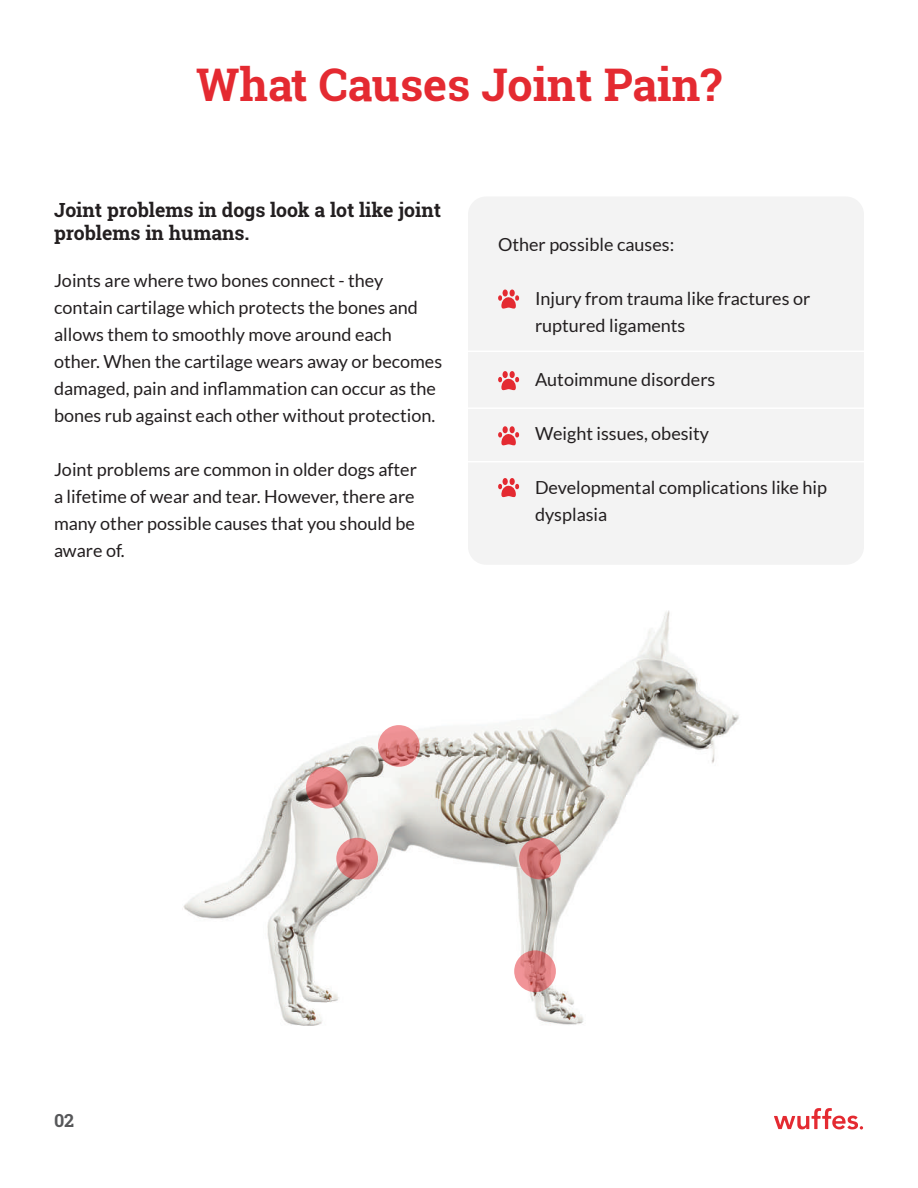
<style>
.page{position:relative;width:918px;height:1188px;background:#fff}
.page>*{position:absolute;margin:0;border:0;box-sizing:border-box;transform-origin:0 0}
.t1{font:700 45px "Roboto Slab";color:#e42a31}
.t2{font:700 19.5px/23.4px "Roboto Slab";color:#231f20}
.t3{font:18px/27px "Lato";color:#231f20}
.t4{font:700 18px "Roboto Slab";color:#57585a}
</style>
<div class="page">
<svg style="left:774px;top:1108px;width:89px;height:22px"></svg>
<div style="left:468px;top:196px;width:396px;height:369px;background:#f3f3f3;border-radius:18px"></div>
<svg style="left:498px;top:289px;width:21px;height:20px"></svg>
<svg style="left:498px;top:371px;width:21px;height:19px"></svg>
<svg style="left:498px;top:426px;width:21px;height:19px"></svg>
<svg style="left:498px;top:478px;width:21px;height:19px"></svg>
<hr style="left:468px;top:351px;width:396px;height:1px;background:#fff">
<hr style="left:468px;top:407px;width:396px;height:2px;background:#fff">
<hr style="left:468px;top:461px;width:396px;height:1px;background:#fff">
<img style="left:183px;top:610px;width:556px;height:416px">
<svg style="left:519px;top:838px;width:42px;height:41px"></svg>
<svg style="left:336px;top:838px;width:42px;height:41px"></svg>
<svg style="left:514px;top:950px;width:42px;height:42px"></svg>
<svg style="left:306px;top:767px;width:42px;height:41px"></svg>
<svg style="left:378px;top:725px;width:42px;height:42px"></svg>
<h1 class="t1" style="left:196px;top:54px;width:527px">What Causes Joint Pain?</h1>
<p class="t2" style="left:54px;top:198px;width:389px">Joint problems in dogs look a lot like joint problems in humans.</p>
<p class="t3" style="left:54px;top:267px;width:390px">Joints are where two bones connect - they contain cartilage which protects the bones and allows them to smoothly move around each other. When the cartilage wears away or becomes damaged, pain and inflammation can occur as the bones rub against each other without protection.</p>
<p class="t3" style="left:54px;top:456px;width:364px">Joint problems are common in older dogs after a lifetime of wear and tear. However, there are many other possible causes that you should be aware of.</p>
<p class="t3" style="left:498px;top:231px;width:178px">Other possible causes:</p>
<p class="t3" style="left:535px;top:285px;width:277px">Injury from trauma like fractures or ruptured ligaments</p>
<p class="t3" style="left:535px;top:366px;width:182px">Autoimmune disorders</p>
<p class="t3" style="left:535px;top:420px;width:176px">Weight issues, obesity</p>
<p class="t3" style="left:535px;top:474px;width:293px">Developmental complications like hip dysplasia</p>
<p class="t4" style="left:54px;top:1108px;width:22px">02</p>
</div>
